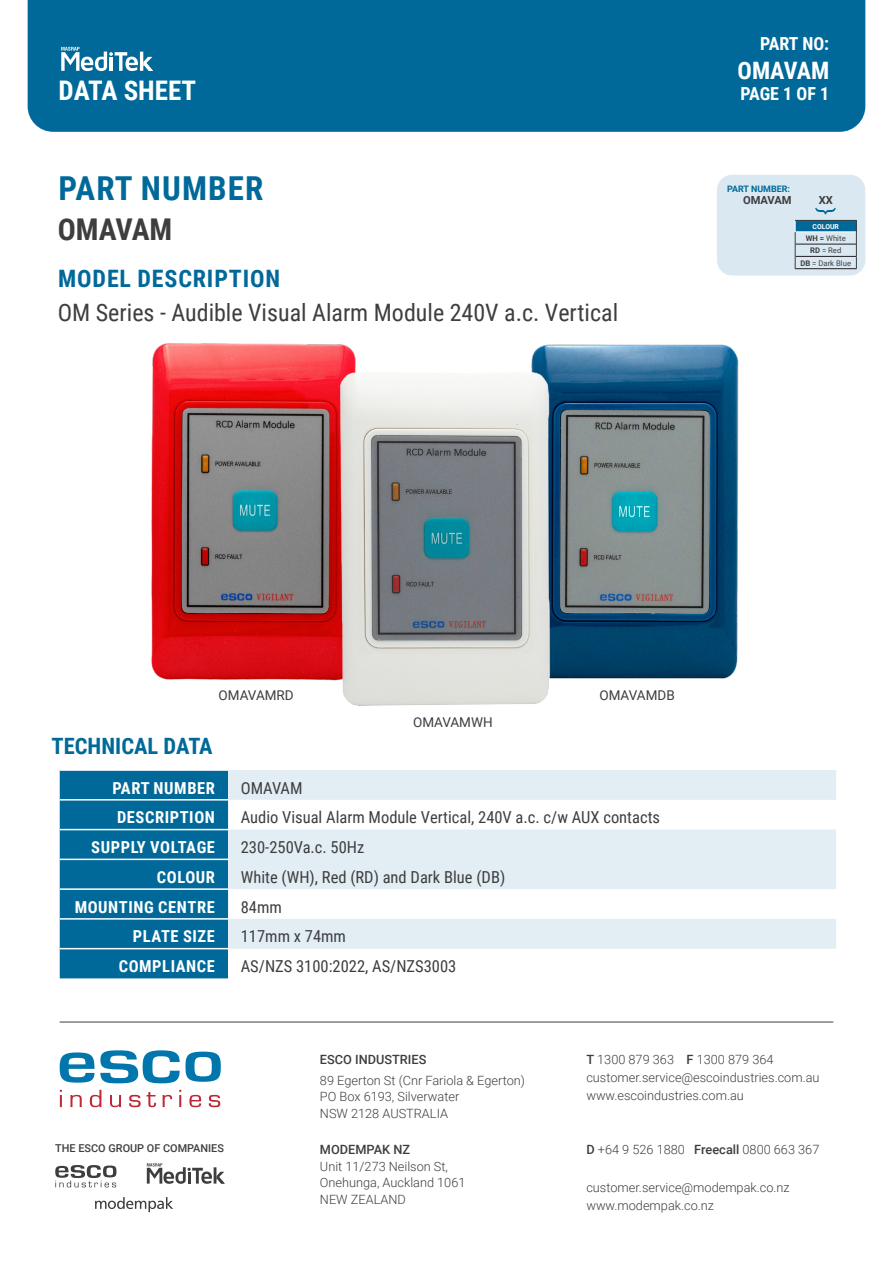
<style>
.page{position:relative;width:893px;height:1263px;background:#fff}
.page>*{position:absolute;margin:0;border:0;box-sizing:border-box;transform-origin:0 0}
.Header__Part_No{font:700 33px "Roboto Condensed";letter-spacing:.035em;color:#006999}
.Part_Number{font:700 30px "Roboto Condensed";color:#3e3e3f}
.t1{font:700 27px "Roboto Condensed";color:#fff}
.Model_Description{font:24px "Roboto Condensed";color:#3e3e3f}
.Header__Model_Des{font:700 24px "Roboto Condensed";letter-spacing:.035em;color:#006999}
.Masthead_Codes{font:700 24px "Roboto Condensed";color:#fff}
.ESCO_Paragraph{font:700 22.5px "Roboto Condensed";color:#006999}
.Masthead_Codes-2{font:700 18px "Roboto Condensed";color:#fff}
.Masthead_Codes_SML{font:700 18px "Roboto Condensed";letter-spacing:-.01em;color:#fff}
.t2{font:16.5px "Roboto Condensed";color:#3e3e3f}
.t3{font:700 16.5px "Roboto Condensed";letter-spacing:.035em;color:#fff}
.Part_Number-2{font:13.5px "Roboto";color:#3e3e3f}
.t4{font:300 12.75px/16.5px "Roboto";color:#3e3e3f}
.t5{font:500 12.75px "Roboto";color:#3e3e3f}
.TABLE_COPY{font:700 11.1px "Roboto";color:#3e3e3f}
.t6{font:500 10.95px "Roboto";color:#3e3e3f}
.TABLE_COPY-2{font:700 8.85px "Roboto";color:#006999}
.TABLE_COPY-3{font:7.65px "Roboto";color:#3e3e3f}
.TABLE_COPY-4{font:700 6.9px "Roboto";color:#fff}
.s1{font-weight:700}
.s2{font-weight:500}
</style>
<div class="page">
<div style="left:28px;top:0;width:837px;height:132px;background:#006999"></div>
<svg style="left:61px;top:47px;width:92px;height:24px"></svg>
<svg style="left:60px;top:1052px;width:34px;height:30px"></svg>
<svg style="left:100px;top:1050px;width:121px;height:33px"></svg>
<svg style="left:60px;top:1090px;width:2px;height:17px"></svg>
<svg style="left:70px;top:1095px;width:12px;height:12px"></svg>
<svg style="left:90px;top:1090px;width:11px;height:17px"></svg>
<svg style="left:110px;top:1095px;width:11px;height:12px"></svg>
<svg style="left:129px;top:1095px;width:12px;height:12px"></svg>
<svg style="left:147px;top:1092px;width:9px;height:15px"></svg>
<svg style="left:163px;top:1095px;width:9px;height:12px"></svg>
<svg style="left:179px;top:1090px;width:2px;height:17px"></svg>
<svg style="left:189px;top:1095px;width:12px;height:12px"></svg>
<svg style="left:209px;top:1095px;width:11px;height:12px"></svg>
<svg style="left:55px;top:1165px;width:61px;height:22px"></svg>
<svg style="left:147px;top:1163px;width:78px;height:21px"></svg>
<svg style="left:95px;top:1197px;width:78px;height:15px"></svg>
<hr style="left:60px;top:1022px;width:773px;height:1px;background:#3e3e3f">
<img style="left:151px;top:343px;width:205px;height:337px">
<img style="left:532px;top:344px;width:207px;height:335px">
<div style="left:60px;top:771px;width:168px;height:207px;background:#006999"></div>
<svg style="left:228px;top:770px;width:608px;height:179px;fill:#e2edf4"></svg>
<hr style="left:60px;top:799px;width:168px;height:1px;background:#fff">
<hr style="left:60px;top:829px;width:168px;height:1px;background:#fff">
<hr style="left:60px;top:858px;width:168px;height:2px;background:#fff">
<hr style="left:60px;top:888px;width:168px;height:2px;background:#fff">
<hr style="left:60px;top:918px;width:168px;height:2px;background:#fff">
<hr style="left:60px;top:948px;width:168px;height:1px;background:#fff">
<img style="left:327px;top:358px;width:239px;height:348px">
<div style="left:717px;top:175px;width:148px;height:101px;background:#dae8f2;border-radius:15px"></div>
<div style="left:795px;top:220px;width:61px;height:12px;background:#006999"></div>
<hr style="left:795px;top:244px;width:61px;height:1px;background:#231f20">
<hr style="left:795px;top:256px;width:61px;height:1px;background:#231f20">
<hr style="left:795px;top:268px;width:62px;height:1px;background:#231f20">
<hr style="left:795px;top:232px;width:61px;height:1px;background:#fff">
<svg style="left:795px;top:221px;width:1px;height:47px"></svg>
<hr style="left:795px;top:220px;width:62px;height:1px;background:#3e3e3f">
<svg style="left:856px;top:221px;width:1px;height:47px"></svg>
<svg style="left:815px;top:208px;width:21px;height:6px"></svg>
<h3 class="t1" style="left:58px;top:72px;width:139px">DATA SHEET</h3>
<p class="Header__Part_No" style="left:58px;top:166px;width:207px">PART NUMBER</p>
<p class="Part_Number" style="left:58px;top:208px;width:116px">OMAVAM</p>
<p class="Header__Model_Des" style="left:58px;top:262px;width:223px">MODEL DESCRIPTION</p>
<p class="Model_Description" style="left:58px;top:296px;width:562px">OM Series - Audible Visual Alarm Module 240V a.c. Vertical</p>
<p class="Masthead_Codes_SML" style="left:760px;top:31px;width:71px">PART NO:</p>
<p class="Masthead_Codes" style="left:737px;top:53px;width:93px">OMAVAM</p>
<p class="Masthead_Codes-2" style="left:740px;top:81px;width:90px">PAGE 1 OF 1</p>
<p class="TABLE_COPY-2" style="left:727px;top:183px;width:64px">PART NUMBER:</p>
<p class="TABLE_COPY" style="left:743px;top:193px;width:50px">OMAVAM</p>
<p class="TABLE_COPY" style="left:819px;top:193px;width:16px">XX</p>
<p class="TABLE_COPY-4" style="left:813px;top:222px;width:28px">COLOUR</p>
<p class="TABLE_COPY-3" style="left:806px;top:233px;width:42px"><span class="s1">WH =</span> White</p>
<p class="TABLE_COPY-3" style="left:810px;top:245px;width:33px"><span class="s1">RD</span> = Red</p>
<p class="TABLE_COPY-3" style="left:800px;top:258px;width:52px"><span class="s1">DB</span> = Dark Blue</p>
<p class="Part_Number-2" style="left:219px;top:686px;width:77px">OMAVAMRD</p>
<p class="Part_Number-2" style="left:599px;top:686px;width:77px">OMAVAMDB</p>
<p class="ESCO_Paragraph" style="left:52px;top:730px;width:163px">TECHNICAL DATA</p>
<p class="Part_Number-2" style="left:413px;top:713px;width:81px">OMAVAMWH</p>
<p class="t3" style="left:112px;top:776px;width:104px">PART NUMBER</p>
<p class="t2" style="left:241px;top:776px;width:63px">OMAVAM</p>
<p class="t3" style="left:117px;top:806px;width:100px">DESCRIPTION</p>
<p class="t2" style="left:241px;top:806px;width:421px">Audio Visual Alarm Module Vertical, 240V a.c. c/w AUX contacts</p>
<p class="t3" style="left:91px;top:836px;width:125px">SUPPLY VOLTAGE</p>
<p class="t2" style="left:241px;top:836px;width:125px">230-250Va.c. 50Hz</p>
<p class="t3" style="left:157px;top:865px;width:60px">COLOUR</p>
<p class="t2" style="left:241px;top:865px;width:266px">White (WH), Red (RD) and Dark Blue (DB)</p>
<p class="t3" style="left:75px;top:895px;width:142px">MOUNTING CENTRE</p>
<p class="t2" style="left:241px;top:895px;width:43px">84mm</p>
<p class="t3" style="left:133px;top:925px;width:84px">PLATE SIZE</p>
<p class="t2" style="left:241px;top:925px;width:107px">117mm x 74mm</p>
<p class="t3" style="left:119px;top:955px;width:98px">COMPLIANCE</p>
<p class="t2" style="left:241px;top:955px;width:217px">AS/NZS 3100:2022, AS/NZS3003</p>
<p class="t6" style="left:55px;top:1140px;width:170px">THE ESCO GROUP OF COMPANIES</p>
<p class="t5" style="left:320px;top:1050px;width:108px">ESCO INDUSTRIES</p>
<p class="t4" style="left:320px;top:1071px;width:207px">89 Egerton St (Cnr Fariola &amp; Egerton)<br>PO Box 6193, Silverwater<br>NSW 2128 AUSTRALIA</p>
<p class="t5" style="left:320px;top:1140px;width:92px">MODEMPAK NZ</p>
<p class="t4" style="left:320px;top:1157px;width:147px">Unit 11/273 Neilson St,<br>Onehunga, Auckland 1061<br>NEW ZEALAND</p>
<p class="t4" style="left:586px;top:1050px;width:235px;line-height:18px"><span class="s2">T</span> 1300 879 363 <span class="s2">F</span> 1300 879 364 customer.service@escoindustries.com.au www.escoindustries.com.au</p>
<p class="t4" style="left:586px;top:1141px;width:234px"><span class="s2">D</span> +64 9 526 1880 <span class="s2">Freecall</span> 0800 663 367</p>
<p class="t4" style="left:586px;top:1177px;width:205px;line-height:18px">customer.service@modempak.co.nz www.modempak.co.nz</p>
</div>
